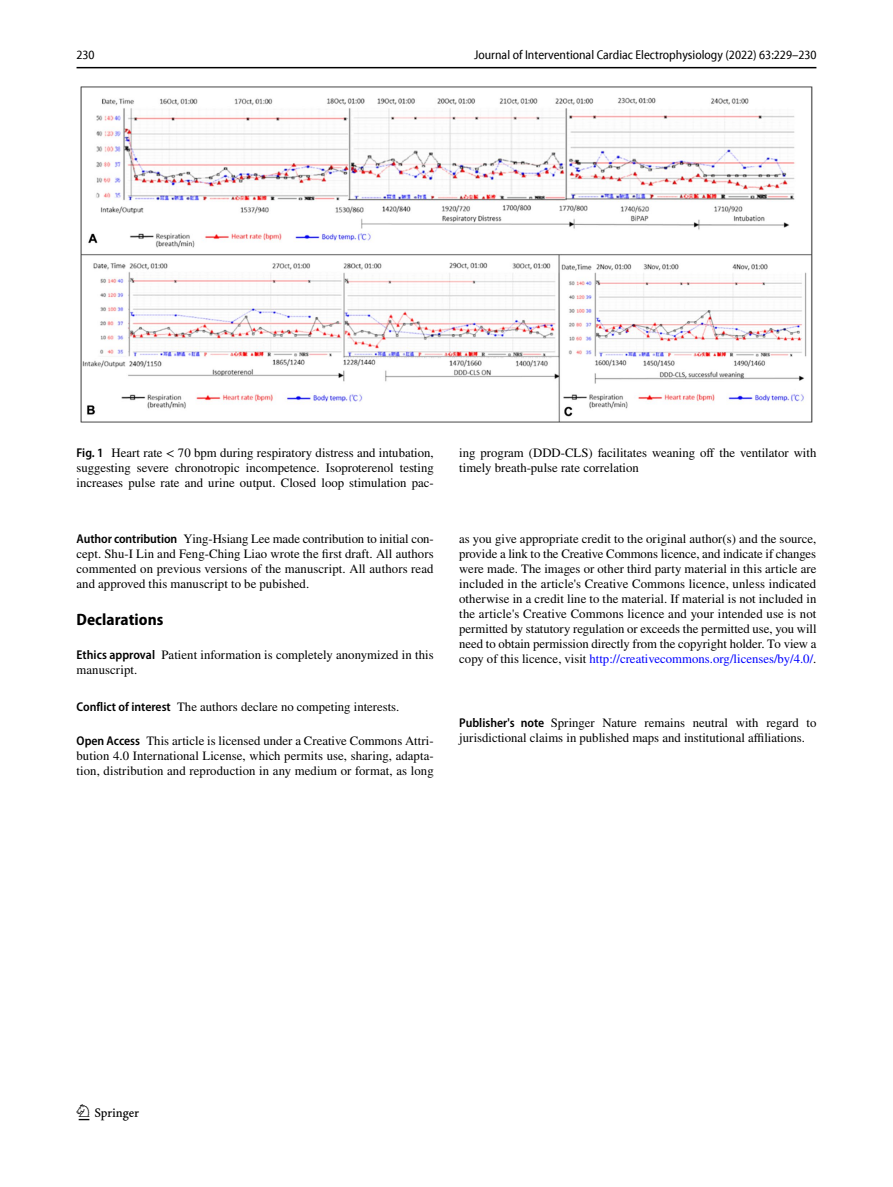
<style>
.page{position:relative;width:893px;height:1187px;background:#fff}
.page>*{position:absolute;margin:0;border:0;box-sizing:border-box;transform-origin:0 0}
.t1{font:22.5px "Springnew Regular 2";color:#000}
.t2{font:700 semi-condensed 16.5px "Myriad Pro";letter-spacing:.005em;color:#000}
.t3{font:12.75px/15px "STIX";color:#000;text-align:justify}
.t4{font:semi-condensed 12.75px "Myriad Pro Unic";color:#000}
.s1{font-family:"Myriad Pro";font-weight:600;font-stretch:semi-condensed}
.s2{color:#00f}
</style>
<div class="page">
<hr style="left:77px;top:67px;width:739px;height:1px;background:#000">
<img style="left:81px;top:87px;width:731px;height:335px">
<p class="t4" style="left:77px;top:50px;width:20px">230</p>
<p class="t4" style="left:474px;top:50px;width:344px">Journal of Interventional Cardiac Electrophysiology (2022) 63:229–230</p>
<p class="t3" style="left:77px;top:446px;width:359px"><span class="s1">Fig. 1</span> Heart rate &lt; 70 bpm during respiratory distress and intubation, suggesting severe chronotropic incompetence. Isoproterenol testing increases pulse rate and urine output. Closed loop stimulation pac-</p>
<p class="t3" style="left:459px;top:446px;width:359px">ing program (DDD-CLS) facilitates weaning off the ventilator with timely breath-pulse rate correlation</p>
<p class="t3" style="left:77px;top:531px;width:359px"><span class="s1">Author contribution</span> Ying-Hsiang Lee made contribution to initial con&shy;cept. Shu-I Lin and Feng-Ching Liao wrote the first draft. All authors commented on previous versions of the manuscript. All authors read and approved this manuscript to be pubished.</p>
<p class="t2" style="left:77px;top:610px;width:88px">Declarations</p>
<p class="t3" style="left:77px;top:648px;width:359px"><span class="s1">Ethics approval</span> Patient information is completely anonymized in this manuscript.</p>
<p class="t3" style="left:77px;top:700px;width:324px"><span class="s1">Conflict of interest</span> The authors declare no competing interests.</p>
<p class="t3" style="left:77px;top:734px;width:359px"><span class="s1">Open Access</span> This article is licensed under a Creative Commons Attri&shy;bution 4.0 International License, which permits use, sharing, adapta&shy;tion, distribution and reproduction in any medium or format, as long</p>
<p class="t3" style="left:459px;top:531px;width:359px">as you give appropriate credit to the original author(s) and the source, provide a link to the Creative Commons licence, and indicate if changes were made. The images or other third party material in this article are included in the article's Creative Commons licence, unless indicated otherwise in a credit line to the material. If material is not included in the article's Creative Commons licence and your intended use is not permitted by statutory regulation or exceeds the permitted use, you will need to obtain permission directly from the copyright holder. To view a copy of this licence, visit <span class="s2">http://creativecommons.org/licenses/by/4.0/</span>.</p>
<p class="t3" style="left:459px;top:716px;width:359px"><span class="s1">Publisher's note</span> Springer Nature remains neutral with regard to jurisdictional claims in published maps and institutional affiliations.</p>
<h1 class="t1" style="left:79px;top:1104px;width:62px">1 3</h1>
</div>
